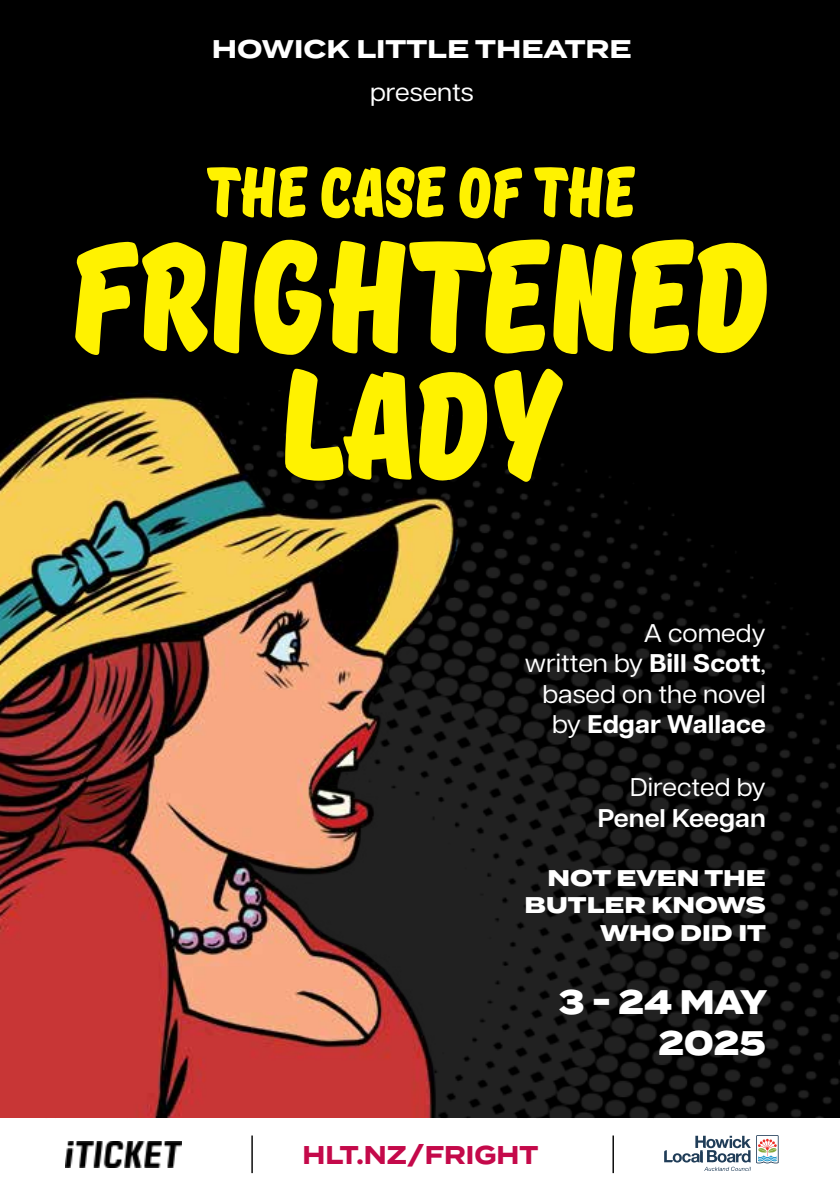
<style>
.page{position:relative;width:840px;height:1191px;background:#fff}
.page>*{position:absolute;margin:0;border:0;box-sizing:border-box;transform-origin:0 0}
.t1{font:154.6px "TT Masters DEMO Black";color:#fff200;scale:.8 1}
.t2{font:151.8px "TT Masters DEMO Black";color:#fff200;scale:.8 1}
.t3{font:69.2px "TT Masters DEMO Black";color:#fff200;scale:.8 1}
.t4{font:800 34px/40.8px "Termina";color:#fff;text-align:right;scale:.9 1}
.t5{font:25.6px/30.6px "Articulat CF";color:#fff;text-align:right;scale:1.05 1}
.t6{font:700 25.6px "Termina";color:#fff}
.t7{font:700 25.6px "Termina";color:#c4094a;scale:.9 1}
.t8{font:600 25.6px "Articulat CF";color:#fff;scale:1.05 1}
.t9{font:800 22.6px/27.2px "Termina";color:#fff;text-align:right}
.s1{font-weight:700}
</style>
<div class="page">
<img style="left:65px;top:1141px;width:116px;height:26px">
<svg style="left:664px;top:1135px;width:114px;height:36px"></svg>
<hr style="left:251px;top:1135px;width:2px;height:38px;background:#000">
<hr style="left:612px;top:1135px;width:1px;height:38px;background:#000">
<div style="left:0;top:0;width:839px;height:1117px;background:#000"></div>
<img style="left:0;top:470px;width:839px;height:648px">
<div style="left:283px;top:367px;width:292px;height:127px;background:#000"></div>
<img style="left:0;top:396px;width:533px;height:721px">
<p class="t6" style="left:212px;top:30px;width:421px">HOWICK LITTLE THEATRE</p>
<p class="t5" style="left:370px;top:75px;width:100px">presents</p>
<h3 class="t3" style="left:207px;top:149px;width:536px">THE CASE OF THE</h3>
<h1 class="t1" style="left:71px;top:201px;width:874px">FRIGHTENED</h1>
<h2 class="t2" style="left:281px;top:331px;width:350px">LADY</h2>
<p class="t5" style="left:524px;top:615px;width:231px">A comedy<br>written by <span class="s1">Bill Scott</span>, based on the novel by <span class="s1">Edgar Wallace</span></p>
<p class="t5" style="left:630px;top:770px;width:130px">Directed by</p>
<p class="t8" style="left:597px;top:799px;width:161px">Penel Keegan</p>
<p class="t9" style="left:524px;top:865px;width:242px">NOT EVEN THE<br>BUTLER KNOWS<br>WHO DID IT</p>
<h3 class="t4" style="left:558px;top:982px;width:233px">3 - 24 MAY<br>2025</h3>
<p class="t7" style="left:302px;top:1136px;width:263px">HLT.NZ/FRIGHT</p>
</div>
